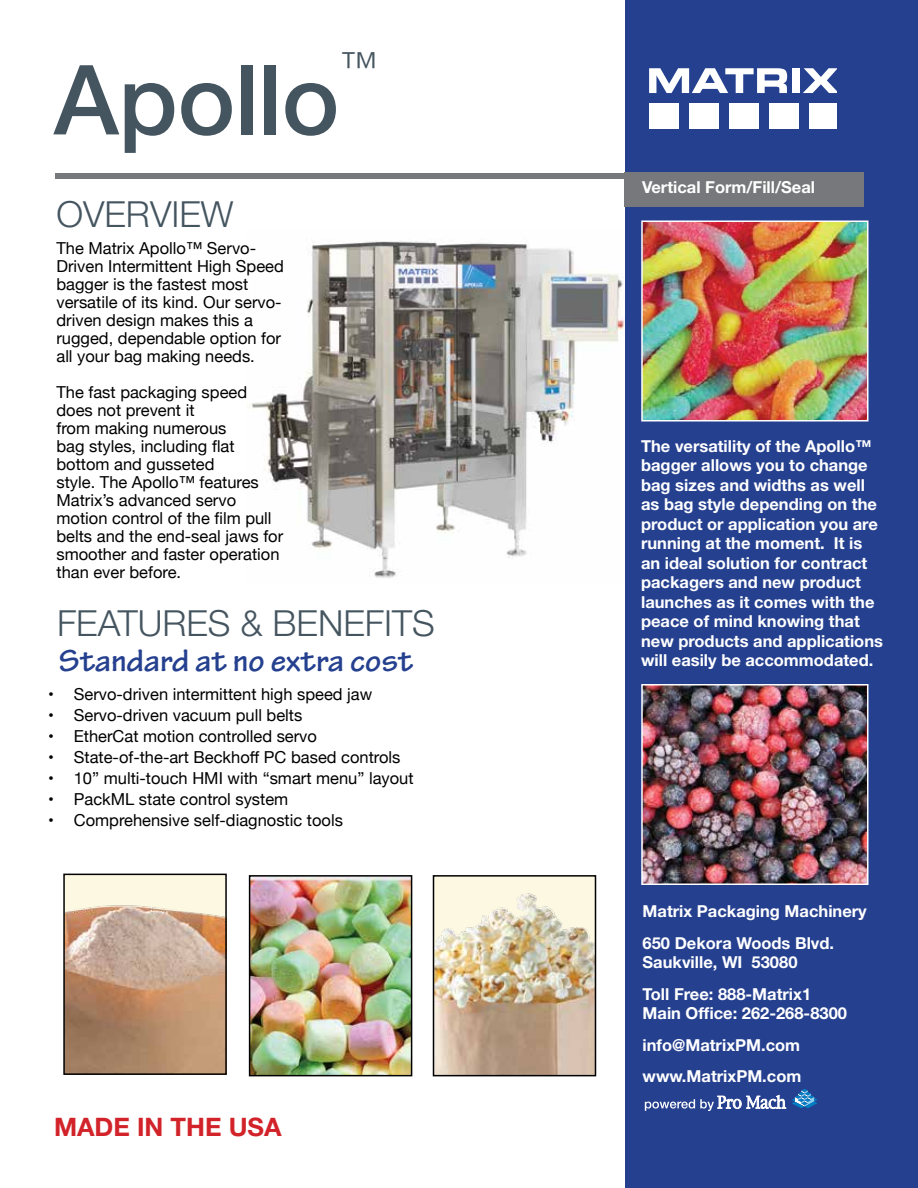
<style>
.page{position:relative;width:918px;height:1188px;background:#fff}
.page>*{position:absolute;margin:0;border:0;box-sizing:border-box;transform-origin:0 0}
.t1{font:500 96.9px "Helvetica Neue LT Std";color:#455560}
.t2{font:300 39px "Helvetica Neue LT Std";color:#455560}
.t3{font:300 36px "Helvetica Neue LT Std";color:#455560}
.t4{font:700 33px "Tekton Pro";color:#25408f}
.t5{font:700 25.5px "Helvetica Neue LT Std";color:#d2232a}
.t6{font:16.5px/18px "Helvetica Neue";color:#000}
.t7{font:700 16.5px/19.5px "Helvetica Neue LT Std";color:#fff}
</style>
<div class="page">
<img style="left:436px;top:878px;width:157px;height:195px">
<div style="left:433px;top:875px;width:163px;height:201px;border:2px solid #000"></div>
<img style="left:66px;top:877px;width:158px;height:195px">
<div style="left:63px;top:874px;width:164px;height:201px;border:2px solid #000"></div>
<img style="left:247px;top:241px;width:378px;height:337px">
<div style="left:625px;top:0;width:293px;height:1188px;background:#25408f"></div>
<svg style="left:792px;top:1089px;width:26px;height:19px"></svg>
<svg style="left:645px;top:1095px;width:141px;height:16px"></svg>
<svg style="left:649px;top:68px;width:138px;height:25px"></svg>
<div style="left:792px;top:68px;width:8px;height:25px;background:#fff"></div>
<svg style="left:803px;top:68px;width:34px;height:25px"></svg>
<div style="left:649px;top:103px;width:30px;height:26px;background:#fff"></div>
<div style="left:689px;top:103px;width:30px;height:26px;background:#fff"></div>
<div style="left:729px;top:103px;width:30px;height:26px;background:#fff"></div>
<div style="left:769px;top:103px;width:30px;height:26px;background:#fff"></div>
<div style="left:809px;top:103px;width:28px;height:26px;background:#fff"></div>
<div style="left:55px;top:173px;width:569px;height:5px;background:#77787b"></div>
<div style="left:624px;top:172px;width:240px;height:34px;background:#77787b"></div>
<img style="left:644px;top:223px;width:221px;height:196px">
<div style="left:641px;top:220px;width:227px;height:202px;border:2px solid #fff"></div>
<img style="left:252px;top:878px;width:157px;height:195px">
<div style="left:249px;top:875px;width:163px;height:201px;border:2px solid #000"></div>
<img style="left:644px;top:687px;width:221px;height:195px">
<div style="left:641px;top:684px;width:227px;height:201px;border:2px solid #fff"></div>
<h2 class="t2" style="left:339px;top:43px;width:40px">™</h2>
<h1 class="t1" style="left:54px;top:42px;width:287px">Apollo</h1>
<h3 class="t3" style="left:56px;top:192px;width:178px">OVERVIEW</h3>
<p class="t6" style="left:56px;top:240px;width:229px">The Matrix Apollo™ Servo-<br>Driven Intermittent High Speed bagger is the fastest most versatile of its kind. Our servo&shy;driven design makes this a rugged, dependable option for all your bag making needs.</p>
<p class="t6" style="left:56px;top:384px;width:228px">The fast packaging speed does not prevent it<br>from making numerous<br>bag styles, including flat bottom and gusseted<br>style. The Apollo™ features<br>Matrix’s advanced servo motion control of the film pull belts and the end-seal jaws for smoother and faster operation than ever before.</p>
<h3 class="t3" style="left:57px;top:601px;width:379px">FEATURES &amp; BENEFITS</h3>
<h3 class="t4" style="left:59px;top:641px;width:356px">Standard at no extra cost</h3>
<p class="t6" style="left:48px;top:686px;width:326px">• Servo-driven intermittent high speed jaw</p>
<p class="t6" style="left:48px;top:707px;width:256px">• Servo-driven vacuum pull belts</p>
<p class="t6" style="left:48px;top:728px;width:270px">• EtherCat motion controlled servo</p>
<p class="t6" style="left:48px;top:749px;width:354px">• State-of-the-art Beckhoff PC based controls</p>
<p class="t6" style="left:48px;top:770px;width:367px">• 10” multi-touch HMI with “smart menu” layout</p>
<p class="t6" style="left:48px;top:791px;width:242px">• PackML state control system</p>
<p class="t6" style="left:48px;top:812px;width:296px">• Comprehensive self-diagnostic tools</p>
<h3 class="t5" style="left:54px;top:1111px;width:229px">MADE IN THE USA</h3>
<p class="t7" style="left:642px;top:177px;width:175px">Vertical Form/Fill/Seal</p>
<p class="t7" style="left:641px;top:436px;width:243px">The versatility of the Apollo™ bagger allows you to change bag sizes and widths as well as bag style depending on the product or application you are running at the moment. It is an ideal solution for contract packagers and new product launches as it comes with the peace of mind knowing that new products and applications will easily be accommodated.</p>
<p class="t7" style="left:643px;top:895px;width:226px;line-height:31.5px">Matrix Packaging Machinery<br>650 Dekora Woods Blvd.</p>
<p class="t7" style="left:643px;top:946px;width:170px;line-height:31.5px">Saukville, WI 53080<br>Toll Free: 888-Matrix1</p>
<p class="t7" style="left:643px;top:997px;width:206px;line-height:31.5px">Main Office: 262-268-8300 info@MatrixPM.com www.MatrixPM.com</p>
</div>
